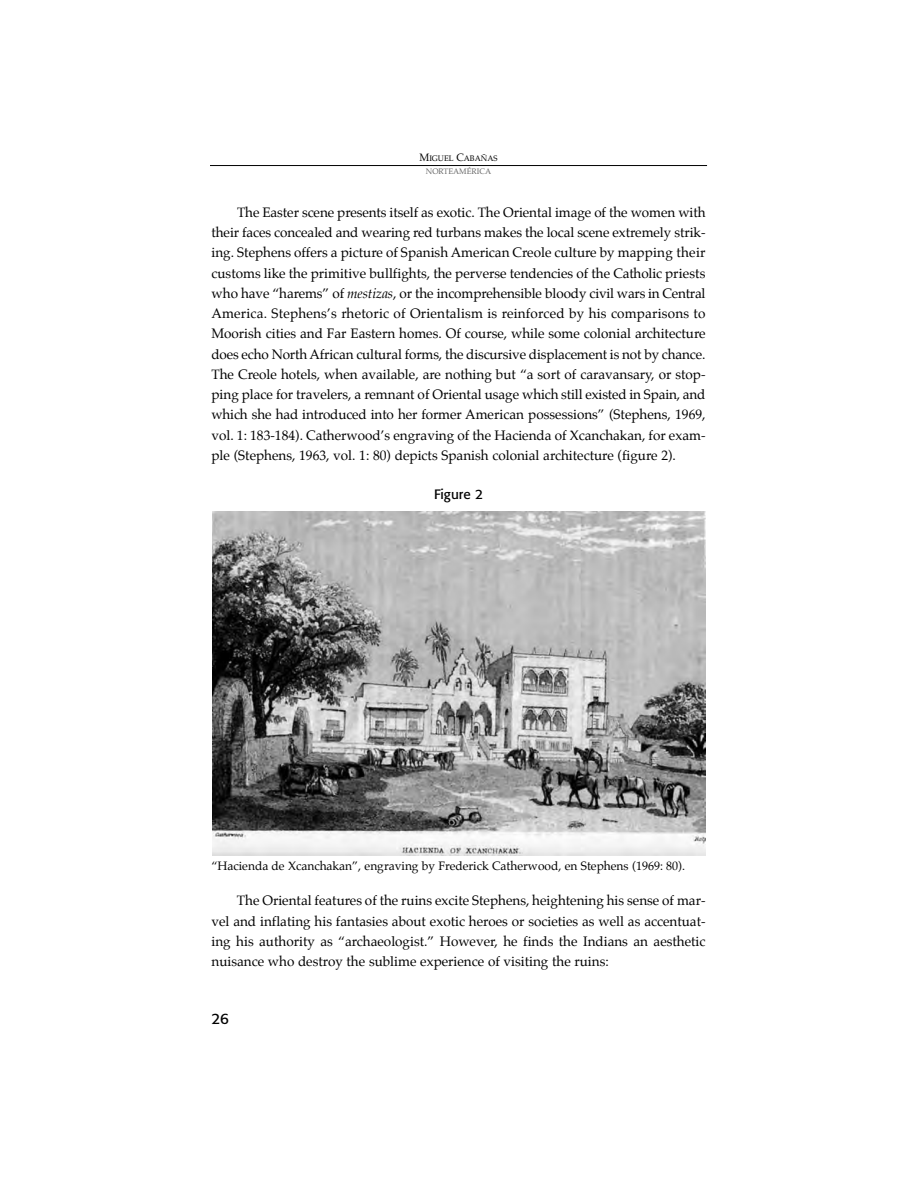
<style>
.page{position:relative;width:918px;height:1188px;background:#fff}
.page>*{position:absolute;margin:0;border:0;box-sizing:border-box;transform-origin:0 0}
.t1{font:15px "Formata";color:#000}
.t2{font:13.5px/20.2px "Palatino";color:#000;text-align:justify}
.t3{font:13.5px "Formata";color:#000}
.t4{font:12px "Palatino";color:#000}
.t5{font:7.8px/13.5px "Palatino";color:#666;text-align:center}
.s1{font-size:10.5px;color:#000}
.s2{color:#000}
.s3{font-style:italic}
</style>
<div class="page">
<svg style="left:210px;top:165px;width:498px;height:691px"></svg>
<p class="t5" style="left:419px;top:152px;width:80px"><span class="s1">M</span><span class="s2">IGUEL</span> <span class="s1">C</span><span class="s2">ABAÑAS<br></span>NORTEAMÉRICA</p>
<p class="t2" style="left:211px;top:203px;width:496px;text-indent:26px">The Easter scene presents itself as exotic. The Oriental image of the women with their faces concealed and wearing red turbans makes the local scene extremely strik&shy;ing. Stephens offers a picture of Spanish American Creole culture by mapping their customs like the primitive bullfights, the perverse tendencies of the Catholic priests who have “harems” of <span class="s3">mestizas</span>, or the incomprehensible bloody civil wars in Central America. Stephens’s rhetoric of Orientalism is reinforced by his comparisons to Moorish cities and Far Eastern homes. Of course, while some colonial architecture does echo North African cultural forms, the discursive displacement is not by chance.<br>The Creole hotels, when available, are nothing but “a sort of caravansary, or stop&shy;ping place for travelers, a remnant of Oriental usage which still existed in Spain, and which she had introduced into her former American possessions” (Stephens, 1969, vol. 1: 183-184). Catherwood’s engraving of the Hacienda of Xcanchakan, for exam&shy;ple (Stephens, 1963, vol. 1: 80) depicts Spanish colonial architecture (figure 2).</p>
<p class="t3" style="left:434px;top:488px;width:50px">Figure 2</p>
<p class="t4" style="left:212px;top:860px;width:475px">“Hacienda de Xcanchakan”, engraving by Frederick Catherwood, en Stephens (1969: 80).</p>
<p class="t2" style="left:211px;top:891px;width:496px;text-indent:26px">The Oriental features of the ruins excite Stephens, heightening his sense of mar&shy;vel and inflating his fantasies about exotic heroes or societies as well as accentuat&shy;ing his authority as “archaeologist.” However, he finds the Indians an aesthetic nuisance who destroy the sublime experience of visiting the ruins:</p>
<p class="t1" style="left:212px;top:1012px;width:19px">26</p>
</div>
